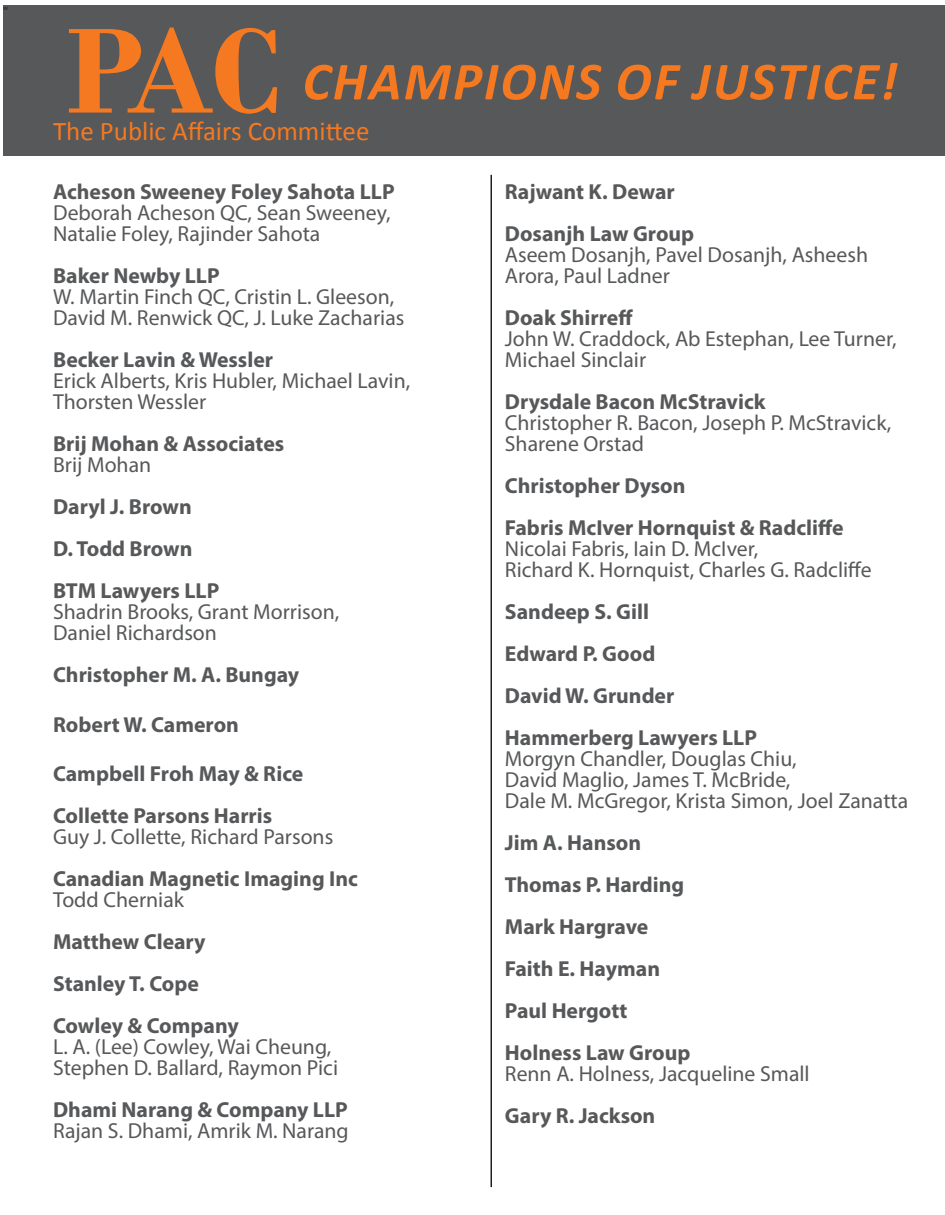
<style>
.page{position:relative;width:945px;height:1215px;background:#fff}
.page>*{position:absolute;margin:0;border:0;box-sizing:border-box;transform-origin:0 0}
.t1{font:700 127.5px "Bodoni";color:#f47921}
.t2{font:italic 700 54px "Calibri";letter-spacing:.04em;color:#f47921}
.t3{font:27px "Calibri";color:#f47921}
.t4{font:21.75px/21px "Myriad Pro";color:#57585a}
.t5{font:700 21.75px/21px "Myriad Pro";color:#57585a}
.t6{font:6.75px "Myriad Pro";color:#231f20}
.s1{font-weight:700}
.s2{font-weight:400}
</style>
<div class="page">
<div style="left:3px;top:5px;width:942px;height:151px;background:#57585a"></div>
<hr style="left:490px;top:175px;width:2px;height:1012px;background:#231f20">
<p class="t6" style="left:3px;top:4px;width:6px">w</p>
<p class="t1" style="left:68px;top:-4px;width:214px">PAC</p>
<p class="t2" style="left:303px;top:47px;width:596px">CHAMPIONS OF JUSTICE!</p>
<p class="t3" style="left:53px;top:114px;width:318px">The Public Affairs Committee</p>
<p class="t5" style="left:53px;top:180px;width:343px">Acheson Sweeney Foley Sahota LLP</p>
<p class="t4" style="left:53px;top:202px;width:339px">Deborah Acheson QC, Sean Sweeney,<br>Natalie Foley, Rajinder Sahota</p>
<p class="t4" style="left:53px;top:265px;width:353px"><span class="s1">Baker Newby LLP<br></span>W. Martin Finch QC, Cristin L. Gleeson,<br>David M. Renwick QC, J. Luke Zacharias</p>
<p class="t4" style="left:53px;top:349px;width:359px"><span class="s1">Becker Lavin &amp; Wessler<br></span>Erick Alberts, Kris Hubler, Michael Lavin,<br>Thorsten Wessler</p>
<p class="t5" style="left:53px;top:432px;width:233px">Brij Mohan &amp; Associates<br><span class="s2">Brij Mohan</span></p>
<p class="t5" style="left:53px;top:495px;width:140px">Daryl J. Brown</p>
<p class="t5" style="left:53px;top:537px;width:141px">D. Todd Brown</p>
<p class="t4" style="left:53px;top:580px;width:288px"><span class="s1">BTM Lawyers LLP<br></span>Shadrin Brooks, Grant Morrison,</p>
<p class="t4" style="left:53px;top:622px;width:165px">Daniel Richardson</p>
<p class="t5" style="left:53px;top:663px;width:248px">Christopher M. A. Bungay</p>
<p class="t5" style="left:53px;top:713px;width:187px">Robert W. Cameron</p>
<p class="t5" style="left:53px;top:762px;width:252px">Campbell Froh May &amp; Rice</p>
<p class="t5" style="left:53px;top:804px;width:221px">Collette Parsons Harris</p>
<p class="t4" style="left:53px;top:826px;width:282px">Guy J. Collette, Richard Parsons</p>
<p class="t5" style="left:53px;top:867px;width:306px">Canadian Magnetic Imaging Inc<br><span class="s2">Todd Cherniak</span></p>
<p class="t5" style="left:53px;top:930px;width:154px">Matthew Cleary</p>
<p class="t5" style="left:53px;top:972px;width:147px">Stanley T. Cope</p>
<p class="t4" style="left:53px;top:1015px;width:287px"><span class="s1">Cowley &amp; Company<br></span>L. A. (Lee) Cowley, Wai Cheung,<br>Stephen D. Ballard, Raymon Pici</p>
<p class="t5" style="left:53px;top:1098px;width:296px">Dhami Narang &amp; Company LLP</p>
<p class="t4" style="left:53px;top:1120px;width:297px">Rajan S. Dhami, Amrik M. Narang</p>
<p class="t5" style="left:505px;top:180px;width:171px">Rajwant K. Dewar</p>
<p class="t5" style="left:505px;top:222px;width:191px">Dosanjh Law Group</p>
<p class="t4" style="left:505px;top:244px;width:365px">Aseem Dosanjh, Pavel Dosanjh, Asheesh<br>Arora, Paul Ladner</p>
<p class="t5" style="left:505px;top:306px;width:130px">Doak Shirreff</p>
<p class="t4" style="left:505px;top:328px;width:393px">John W. Craddock, Ab Estephan, Lee Turner,<br>Michael Sinclair</p>
<p class="t4" style="left:505px;top:391px;width:388px"><span class="s1">Drysdale Bacon McStravick<br></span>Christopher R. Bacon, Joseph P. McStravick,<br>Sharene Orstad</p>
<p class="t5" style="left:505px;top:474px;width:182px">Christopher Dyson</p>
<p class="t5" style="left:505px;top:516px;width:340px">Fabris McIver Hornquist &amp; Radcliffe</p>
<p class="t4" style="left:505px;top:538px;width:368px">Nicolai Fabris, Iain D. McIver,<br>Richard K. Hornquist, Charles G. Radcliffe</p>
<p class="t5" style="left:505px;top:600px;width:146px">Sandeep S. Gill</p>
<p class="t5" style="left:505px;top:642px;width:152px">Edward P. Good</p>
<p class="t5" style="left:505px;top:684px;width:171px">David W. Grunder</p>
<p class="t4" style="left:505px;top:727px;width:405px"><span class="s1">Hammerberg Lawyers LLP<br></span>Morgyn Chandler, Douglas Chiu,<br>David Maglio, James T. McBride,<br>Dale M. McGregor, Krista Simon, Joel Zanatta</p>
<p class="t5" style="left:505px;top:831px;width:138px">Jim A. Hanson</p>
<p class="t5" style="left:505px;top:873px;width:181px">Thomas P. Harding</p>
<p class="t5" style="left:505px;top:915px;width:145px">Mark Hargrave</p>
<p class="t5" style="left:505px;top:957px;width:157px">Faith E. Hayman</p>
<p class="t5" style="left:505px;top:999px;width:124px">Paul Hergott</p>
<p class="t4" style="left:505px;top:1042px;width:306px"><span class="s1">Holness Law Group<br></span>Renn A. Holness, Jacqueline Small</p>
<p class="t5" style="left:505px;top:1104px;width:152px">Gary R. Jackson</p>
</div>
